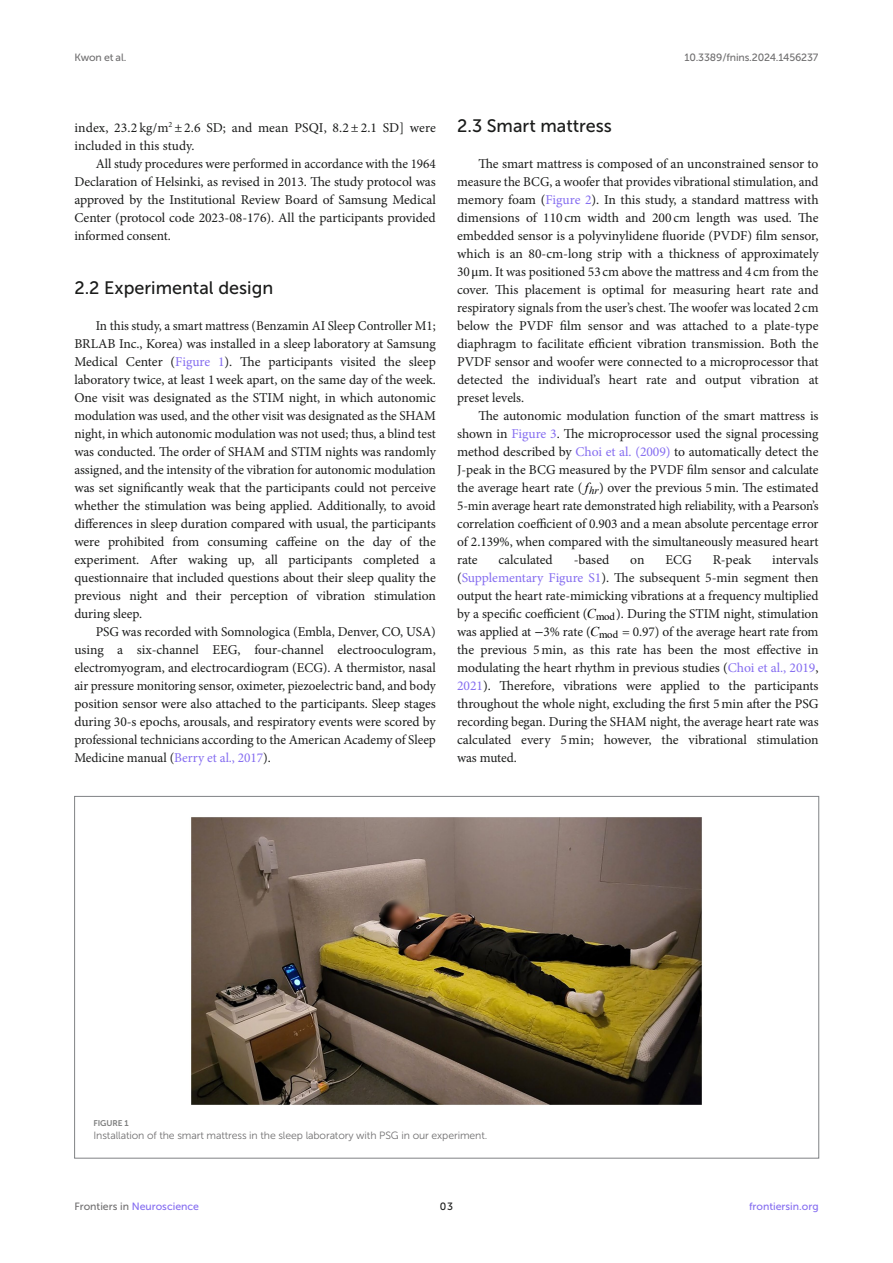
<style>
.page{position:relative;width:893px;height:1263px;background:#fff}
.page>*{position:absolute;margin:0;border:0;box-sizing:border-box;transform-origin:0 0}
.HEAD_2{font:18px "Museo Sans 500";color:#1b1c1b}
.TEXT{font:13.5px/18px "Minion Pro";letter-spacing:-.005em;color:#1b1c1b;text-align:justify}
.TEXT_FLUSH{font:13.5px/18px "Minion Pro";color:#1b1c1b;text-align:justify}
.spi-math-img{font:10.8px "Times New Roman";letter-spacing:-.005em;color:#000}
.spi-math-img-2{font:italic 10.8px "Times New Roman";color:#000}
.FIG_LEG{font:10.5px "Museo Sans 300";letter-spacing:-.01em;color:#706f70}
.t1{font:10.5px "Museo Sans 500";color:#856df0}
.t2{font:10.5px "Museo Sans 500";letter-spacing:-.015em;color:#706f70}
.t3{font:10.5px "Museo Sans 500";color:#1b1c1b}
.FIG_HD{font:8.25px "Museo Sans 700";letter-spacing:-.01em;color:#7e7f7f}
.s1{color:#856df0}
.s2{font-family:"STIX General"}
.s3{font-family:"Times New Roman";font-style:italic;color:#000}
.s4{color:#706f70}
</style>
<div class="page">
<img style="left:191px;top:817px;width:511px;height:288px">
<p class="t2" style="left:74px;top:51px;width:53px">Kwon et al.</p>
<p class="t2" style="left:684px;top:51px;width:135px">10.3389/fnins.2024.1456237</p>
<p class="TEXT_FLUSH" style="left:74px;top:119px;width:363px">index, 23.2 kg/m<sup>2</sup> ±2.6 SD; and mean PSQI, 8.2±2.1 SD] were included in this study.</p>
<p class="TEXT" style="left:74px;top:155px;width:363px;text-indent:21px">All study procedures were performed in accordance with the 1964<br>Declaration of Helsinki, as revised in 2013. The study protocol was approved by the Institutional Review Board of Samsung Medical Center (protocol code 2023-08-176). All the participants provided informed consent.</p>
<p class="HEAD_2" style="left:74px;top:278px;width:200px">2.2 Experimental design</p>
<p class="TEXT_FLUSH" style="left:74px;top:317px;width:363px;text-indent:21px">In this study, a smart mattress (Benzamin AI Sleep Controller M1; BRLAB Inc., Korea) was installed in a sleep laboratory at Samsung Medical Center (<span class="s1">Figure 1</span>). The participants visited the sleep laboratory twice, at least 1week apart, on the same day of the week.<br>One visit was designated as the STIM night, in which autonomic modulation was used, and the other visit was designated as the SHAM night, in which autonomic modulation was not used; thus, a blind test was conducted. The order of SHAM and STIM nights was randomly assigned, and the intensity of the vibration for autonomic modulation was set significantly weak that the participants could not perceive whether the stimulation was being applied. Additionally, to avoid differences in sleep duration compared with usual, the participants were prohibited from consuming caffeine on the day of the experiment. After waking up, all participants completed a questionnaire that included questions about their sleep quality the previous night and their perception of vibration stimulation during sleep.</p>
<p class="TEXT" style="left:74px;top:623px;width:363px;text-indent:21px">PSG was recorded with Somnologica (Embla, Denver, CO, USA) using a six-channel EEG, four-channel electrooculogram, electromyogram, and electrocardiogram (ECG). A thermistor, nasal air pressure monitoring sensor, oximeter, piezoelectric band, and body position sensor were also attached to the participants. Sleep stages during 30-s epochs, arousals, and respiratory events were scored by professional technicians according to the American Academy of Sleep Medicine manual (<span class="s1">Berry et al., 2017</span>).</p>
<p class="HEAD_2" style="left:457px;top:116px;width:156px">2.3 Smart mattress</p>
<p class="TEXT_FLUSH" style="left:457px;top:155px;width:363px;text-indent:21px">The smart mattress is composed of an unconstrained sensor to measure the BCG, a woofer that provides vibrational stimulation, and memory foam (<span class="s1">Figure 2</span>). In this study, a standard mattress with dimensions of 110 cm width and 200 cm length was used. The embedded sensor is a polyvinylidene fluoride (PVDF) film sensor, which is an 80-cm-long strip with a thickness of approximately 30<span class="s2">μ</span>m. It was positioned 53 cm above the mattress and 4 cm from the cover. This placement is optimal for measuring heart rate and respiratory signals from the user’s chest. The woofer was located 2 cm below the PVDF film sensor and was attached to a plate-type diaphragm to facilitate efficient vibration transmission. Both the PVDF sensor and woofer were connected to a microprocessor that detected the individual’s heart rate and output vibration at preset levels.</p>
<p class="TEXT" style="left:457px;top:407px;width:363px;text-indent:21px">The autonomic modulation function of the smart mattress is shown in <span class="s1">Figure 3</span>. The microprocessor used the signal processing method described by <span class="s1">Choi et al. (2009)</span> to automatically detect the J-peak in the BCG measured by the PVDF film sensor and calculate the average heart rate ( <span class="s3">f</span></p>
<p class="TEXT" style="left:457px;top:479px;width:363px;text-indent:142px">) over the previous 5min. The estimated 5-min average heart rate demonstrated high reliability, with a Pearson’s correlation coefficient of 0.903 and a mean absolute percentage error of 2.139%, when compared with the simultaneously measured heart rate</p>
<p class="spi-math-img-2" style="left:589px;top:483px;width:11px">hr</p>
<p class="TEXT" style="left:457px;top:551px;width:363px;text-indent:315px">intervals (<span class="s1">Supplementary Figure S1</span>). The subsequent 5-min segment then output the heart rate-mimicking vibrations at a frequency multiplied by a specific coefficient (</p>
<p class="TEXT" style="left:498px;top:551px;width:56px">calculated</p>
<p class="TEXT" style="left:574px;top:551px;width:37px">-based</p>
<p class="TEXT" style="left:630px;top:551px;width:16px">on</p>
<p class="TEXT" style="left:665px;top:551px;width:28px">ECG</p>
<p class="TEXT" style="left:713px;top:551px;width:40px">R-peak</p>
<p class="spi-math-img" style="left:587px;top:609px;width:30px"><sup>C</sup>mod</p>
<p class="TEXT" style="left:616px;top:605px;width:204px">). During the STIM night, stimulation</p>
<p class="TEXT" style="left:457px;top:623px;width:135px">was applied at <span class="s2">−</span>3% rate (</p>
<p class="spi-math-img" style="left:590px;top:627px;width:30px"><sup>C</sup>mod</p>
<p class="TEXT" style="left:457px;top:623px;width:363px;text-indent:165px">= 0.97) of the average heart rate from the previous 5min, as this rate has been the most effective in modulating the heart rhythm in previous studies (<span class="s1">Choi et al., 2019</span>, <span class="s1">2021</span>). Therefore, vibrations were applied to the participants throughout the whole night, excluding the first 5min after the PSG recording began. During the SHAM night, the average heart rate was calculated every 5min; however, the vibrational stimulation was muted.</p>
<p class="FIG_HD" style="left:94px;top:1118px;width:37px">FIGURE 1</p>
<p class="FIG_LEG" style="left:94px;top:1130px;width:395px">Installation of the smart mattress in the sleep laboratory with PSG in our experiment.</p>
<p class="t1" style="left:74px;top:1200px;width:126px"><span class="s4">Frontiers in</span> Neuroscience</p>
<p class="t3" style="left:440px;top:1200px;width:15px">03</p>
<p class="t1" style="left:749px;top:1200px;width:71px">frontiersin.org</p>
</div>
